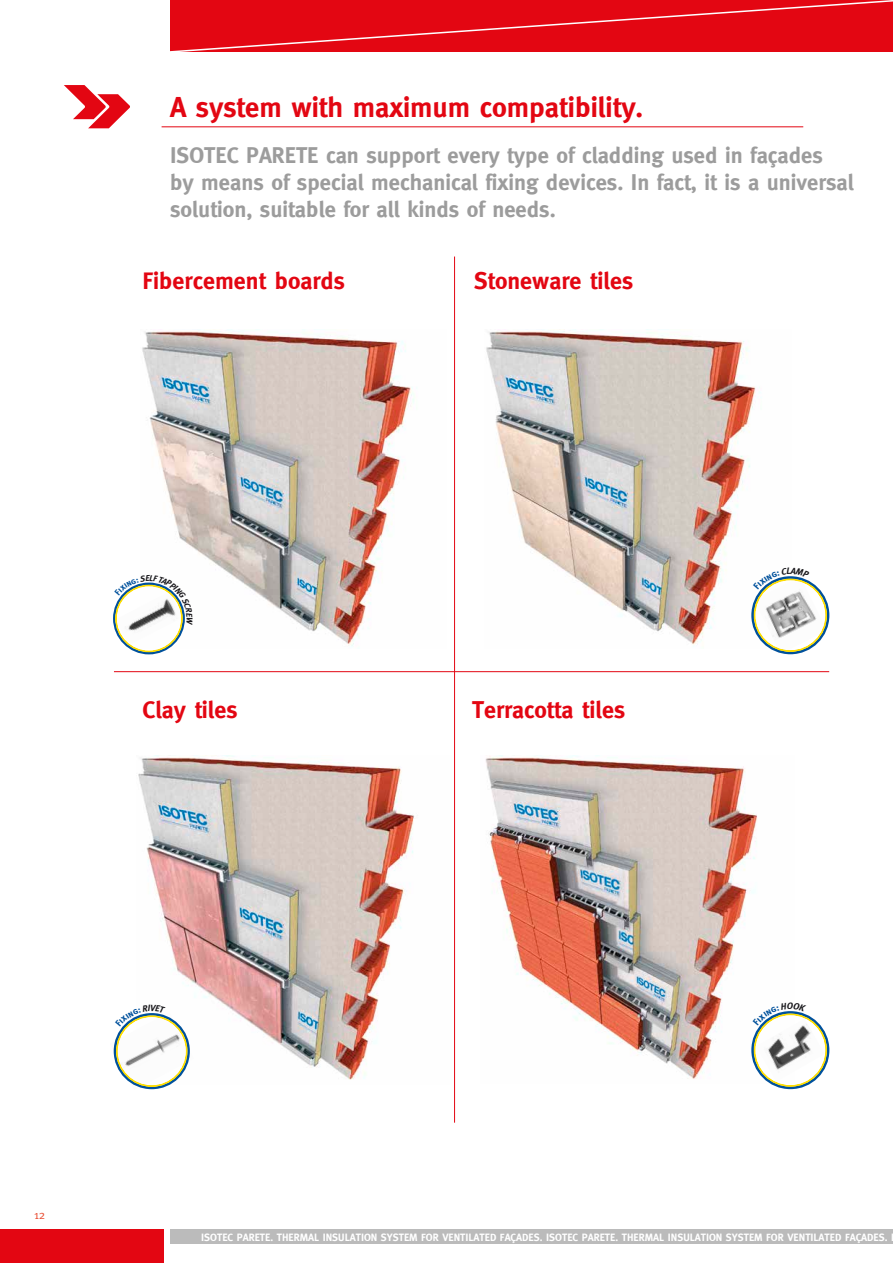
<style>
.page{position:relative;width:893px;height:1263px;background:#fff}
.page>*{position:absolute;margin:0;border:0;box-sizing:border-box;transform-origin:0 0}
.t1{font:700 28.5px "Meta";color:#e30612}
.t2{font:700 24px "Meta";color:#e30612}
.t3{font:700 22.5px/27px "Meta";color:#9c9c9c}
.t4{font:12px "Meta Normal";color:#e94f35}
.t5{font:700 10.5px "Meta";color:#fff}
</style>
<div class="page">
<div style="left:170px;top:1229px;width:723px;height:15px;background:#bbb"></div>
<div style="left:0;top:1229px;width:163px;height:34px;background:#e30612"></div>
<div style="left:170px;top:0;width:723px;height:52px;background:#e30612"></div>
<hr style="left:162px;top:126px;width:641px;height:1px;background:#e30612">
<svg style="left:64px;top:85px;width:66px;height:43px"></svg>
<hr style="left:114px;top:671px;width:715px;height:1px;background:#e30612">
<hr style="left:454px;top:257px;width:1px;height:866px;background:#e30612">
<img style="left:142px;top:330px;width:272px;height:317px">
<img style="left:486px;top:329px;width:275px;height:316px">
<img style="left:138px;top:756px;width:276px;height:324px">
<img style="left:485px;top:756px;width:272px;height:323px">
<img style="left:113px;top:1012px;width:81px;height:78px">
<div style="left:751px;top:1011px;width:78px;height:78px;border:3px solid #00519c;border-radius:50%"></div>
<svg style="left:114px;top:575px;width:79px;height:77px"></svg>
<svg style="left:753px;top:568px;width:74px;height:84px"></svg>
<svg style="left:115px;top:1005px;width:72px;height:82px"></svg>
<svg style="left:753px;top:1003px;width:74px;height:83px"></svg>
<p class="t1" style="left:170px;top:90px;width:475px">A system with maximum compatibility.</p>
<p class="t3" style="left:170px;top:142px;width:685px">ISOTEC PARETE can support every type of cladding used in façades<br>by means of special mechanical fixing devices. In fact, it is a universal solution, suitable for all kinds of needs.</p>
<p class="t2" style="left:143px;top:267px;width:204px">Fibercement boards</p>
<p class="t2" style="left:474px;top:267px;width:161px">Stoneware tiles</p>
<p class="t2" style="left:143px;top:696px;width:96px">Clay tiles</p>
<p class="t2" style="left:472px;top:696px;width:155px">Terracotta tiles</p>
<p class="t4" style="left:34px;top:1208px;width:13px">12</p>
<p class="t5" style="left:201px;top:1232px;width:694px">ISOTEC PARETE. THERMAL INSULATION SYSTEM FOR VENTILATED FAÇADES. ISOTEC PARETE. THERMAL INSULATION SYSTEM FOR VENTILATED FAÇADES. I</p>
</div>
